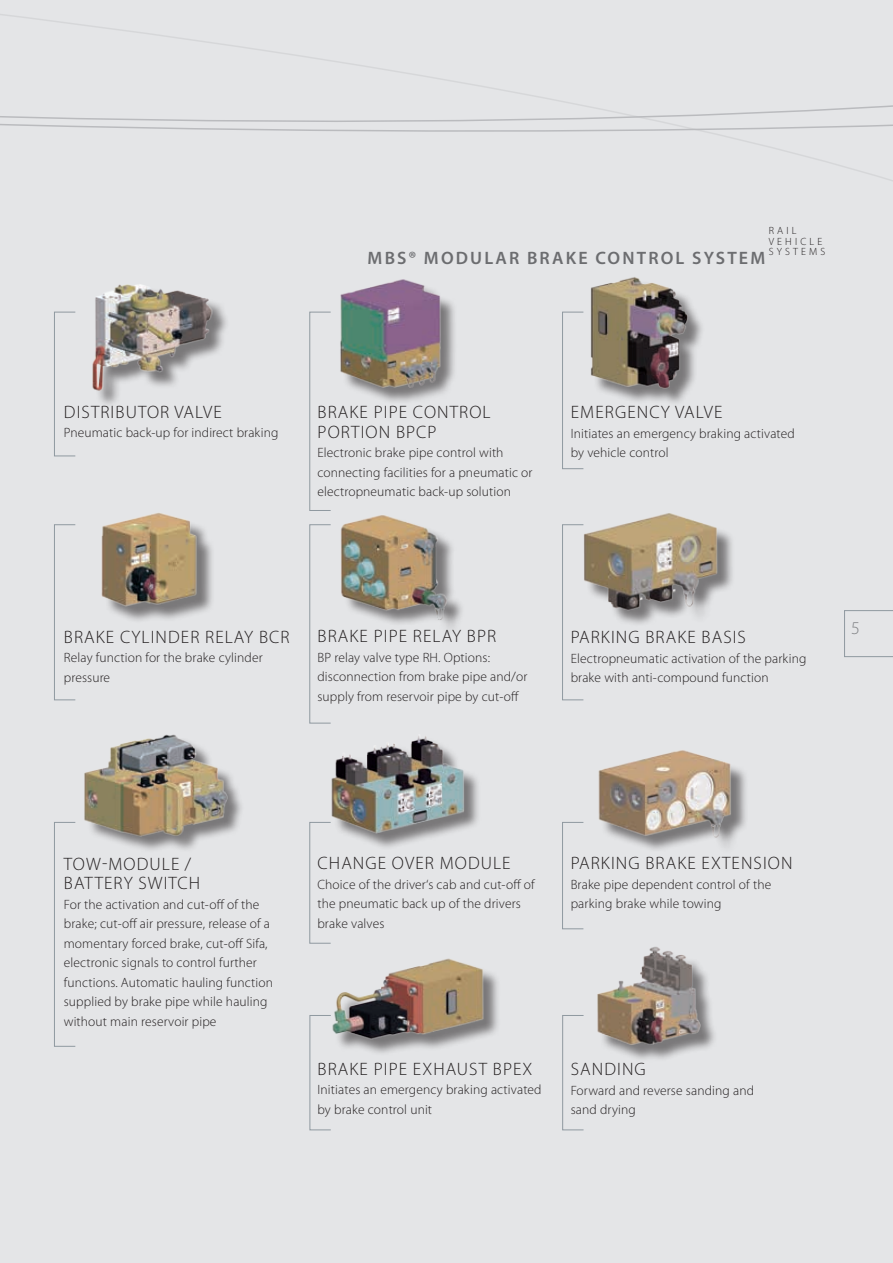
<style>
.page{position:relative;width:893px;height:1263px;background:#e4e5e7}
.page>*{position:absolute;margin:0;border:0;box-sizing:border-box;transform-origin:0 0}
.t1{font:300 18px/19.5px "Myriad Pro";letter-spacing:.06em;color:#231f20}
.t2{font:600 18px "Myriad Pro";letter-spacing:.12em;color:#6c6d70}
.t3{font:300 18px "Myriad Pro";color:#808285}
.t4{font:300 13.5px/19.5px "Myriad Pro";letter-spacing:.01em;color:#231f20}
.t5{font:300 10.5px/10.5px "Myriad Pro";letter-spacing:.3em;color:#231f20}
</style>
<div class="page">
<svg style="left:844px;top:610px;width:49px;height:47px"></svg>
<div style="left:343px;top:282px;width:115px;height:122px;background:#231f20;opacity:.55"></div>
<img style="left:340px;top:279px;width:102px;height:110px">
<div style="left:344px;top:518px;width:121px;height:120px;background:#231f20;opacity:.55"></div>
<img style="left:341px;top:515px;width:108px;height:104px">
<div style="left:335px;top:961px;width:166px;height:95px;background:#231f20;opacity:.55"></div>
<img style="left:332px;top:958px;width:154px;height:87px">
<div style="left:587px;top:516px;width:148px;height:112px;background:#231f20;opacity:.55"></div>
<img style="left:584px;top:513px;width:136px;height:99px">
<div style="left:600px;top:950px;width:117px;height:112px;background:#231f20;opacity:.55"></div>
<img style="left:597px;top:946px;width:105px;height:101px">
<div style="left:104px;top:516px;width:111px;height:107px;background:#231f20;opacity:.55"></div>
<img style="left:101px;top:512px;width:101px;height:100px">
<div style="left:601px;top:753px;width:148px;height:102px;background:#231f20;opacity:.55"></div>
<img style="left:598px;top:750px;width:139px;height:91px">
<div style="left:334px;top:737px;width:147px;height:113px;background:#231f20;opacity:.55"></div>
<img style="left:331px;top:736px;width:135px;height:99px">
<div style="left:87px;top:737px;width:158px;height:116px;background:#231f20;opacity:.55"></div>
<img style="left:84px;top:734px;width:146px;height:104px">
<div style="left:593px;top:281px;width:112px;height:125px;background:#231f20;opacity:.55"></div>
<img style="left:582px;top:277px;width:114px;height:113px">
<div style="left:96px;top:285px;width:137px;height:123px;background:#231f20;opacity:.55"></div>
<img style="left:92px;top:284px;width:127px;height:108px">
<div style="left:54px;top:312px;width:22px;height:144px;border:1px solid #8f99a0"></div>
<div style="left:54px;top:524px;width:22px;height:176px;border:1px solid #8f99a0"></div>
<div style="left:54px;top:822px;width:22px;height:225px;border:1px solid #8f99a0"></div>
<div style="left:309px;top:312px;width:22px;height:199px;border:1px solid #8f99a0"></div>
<div style="left:309px;top:524px;width:22px;height:199px;border:1px solid #8f99a0"></div>
<div style="left:309px;top:822px;width:22px;height:121px;border:1px solid #8f99a0"></div>
<div style="left:562px;top:312px;width:22px;height:157px;border:1px solid #8f99a0"></div>
<div style="left:562px;top:524px;width:22px;height:176px;border:1px solid #8f99a0"></div>
<div style="left:562px;top:822px;width:22px;height:107px;border:1px solid #8f99a0"></div>
<div style="left:310px;top:1015px;width:21px;height:115px;border:1px solid #8f99a0"></div>
<div style="left:562px;top:1015px;width:22px;height:115px;border:1px solid #8f99a0"></div>
<svg style="left:0;top:14px;width:893px;height:130px"></svg>
<p class="t5" style="left:769px;top:226px;width:42px">r ail<br>ve hicle systems</p>
<h1 class="t2" style="left:368px;top:247px;width:14px">MBS</h1>
<h1 class="t2" style="left:408px;top:247px;width:358px">® MODULAR BRAKE CONTROL SYSTEM</h1>
<h1 class="t1" style="left:64px;top:402px;width:130px">Distrib utor Valve</h1>
<p class="t4" style="left:64px;top:423px;width:216px">Pneumatic back-up for indirect braking</p>
<h1 class="t1" style="left:318px;top:403px;width:170px">Brake Pi pe Control portion BPCP</h1>
<p class="t4" style="left:317px;top:443px;width:217px">Electronic brake pipe control with connecting facilities for a pneumatic or electropneumatic back-up solution</p>
<h1 class="t1" style="left:571px;top:403px;width:153px">EMERG ENCY VALVE</h1>
<p class="t4" style="left:571px;top:424px;width:226px">Initiates an emergency braking activated by vehicle control</p>
<h1 class="t1" style="left:64px;top:627px;width:152px">Brake Cylin der Rela</h1>
<h1 class="t1" style="left:244px;top:627px;width:45px">y BCR</h1>
<p class="t4" style="left:64px;top:648px;width:200px">Relay function for the brake cylinder pressure</p>
<h1 class="t1" style="left:318px;top:627px;width:106px">Brake Pi pe Rela</h1>
<h1 class="t1" style="left:452px;top:627px;width:35px">y BPR</h1>
<p class="t4" style="left:317px;top:648px;width:212px">BP relay valve type RH . Options: disconnection from brake pipe and/or supply from reservoir pipe by cut-off</p>
<h1 class="t1" style="left:571px;top:628px;width:151px">Parking Brake Basis</h1>
<p class="t4" style="left:571px;top:649px;width:237px">Electropneumatic activation of the parking brake with anti-compound function</p>
<h1 class="t3" style="left:851px;top:618px;width:10px">5</h1>
<h1 class="t1" style="left:64px;top:854px;width:138px">Tow-Module /<br>Battery Switch</h1>
<p class="t4" style="left:64px;top:895px;width:211px">For the activation and cut-off of the brake; cut-off air pressure, release of a momentary forced brake, cut-off Sifa, electronic signals to control further functions. Automatic hauling function supplied by brake pipe while hauling without main reservoir pipe</p>
<h1 class="t1" style="left:318px;top:854px;width:86px">Change Ove</h1>
<h1 class="t1" style="left:425px;top:854px;width:77px">r Module</h1>
<p class="t4" style="left:317px;top:875px;width:219px">Choice of the driver‘s cab and cut-off of the pneumatic back up of the drivers brake valves</p>
<h1 class="t1" style="left:571px;top:854px;width:170px">Pa rkin g Brake Extensi</h1>
<h1 class="t1" style="left:768px;top:854px;width:23px">on</h1>
<p class="t4" style="left:571px;top:875px;width:202px">Brake pipe dependent control of the parking brake while towing</p>
<h1 class="t1" style="left:318px;top:1059px;width:215px">Brake Pi pe Exhaust BPEX</h1>
<p class="t4" style="left:317px;top:1080px;width:226px">Initiates an emergency braking activated by brake control unit</p>
<h1 class="t1" style="left:571px;top:1059px;width:77px">San ding</h1>
<p class="t4" style="left:571px;top:1080px;width:185px">Forward and reverse sanding and sand drying</p>
</div>
